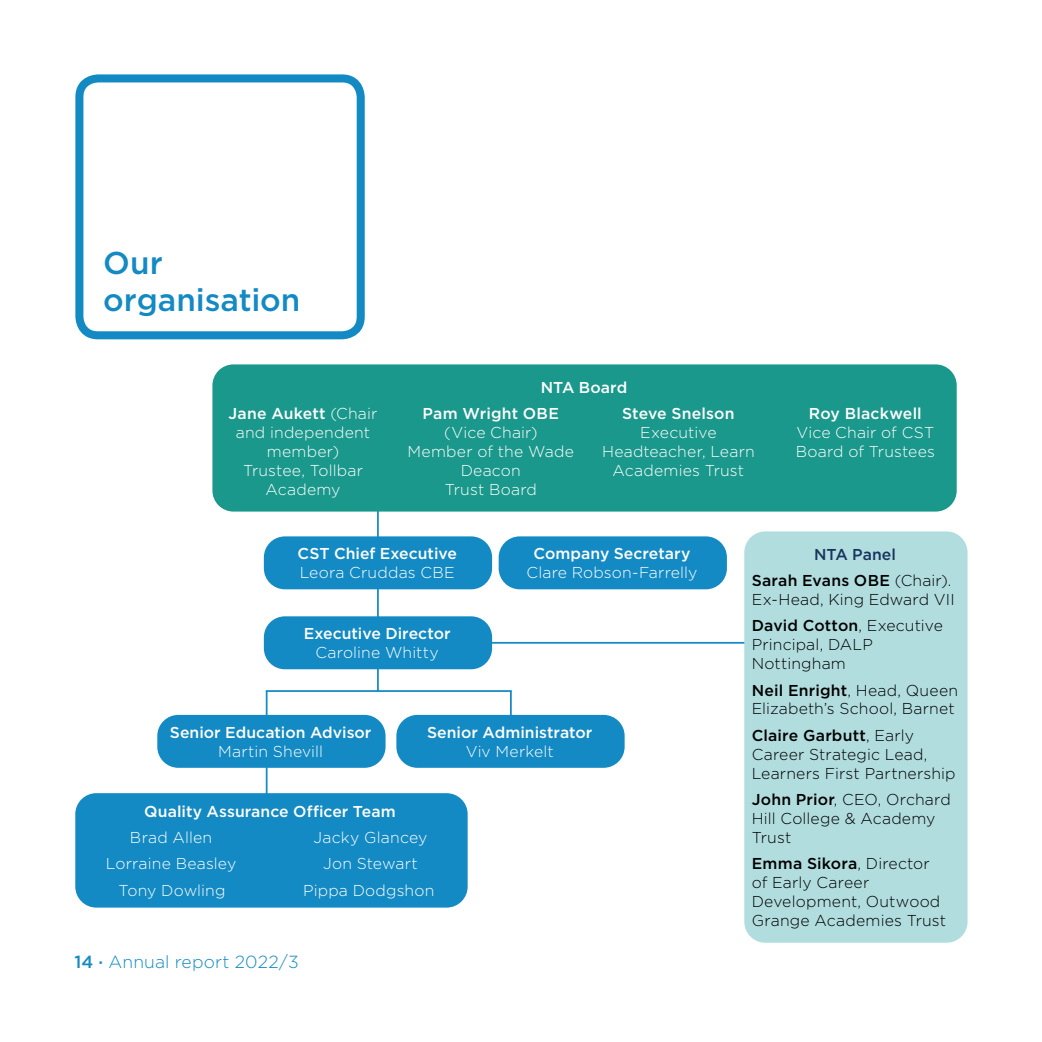
<style>
.page{position:relative;width:1042px;height:1042px;background:#fff}
.page>*{position:absolute;margin:0;border:0;box-sizing:border-box;transform-origin:0 0}
.t1{font:500 31.5px/37.8px "Gotham";color:#138ac3}
.t2{font:300 17.5px "Gotham";letter-spacing:.01em;color:#138ac3}
.t3{font:300 15.75px/18.9px "Gotham";letter-spacing:.01em;color:#fff;text-align:center}
.t4{font:300 15.75px/18.9px "Gotham";letter-spacing:.01em;color:#000}
.t5{font:500 15.75px "Gotham";letter-spacing:.005em;color:#fff}
.t6{font:500 15.75px/26.2px "Gotham";letter-spacing:.005em;color:#000;text-align:center}
.s1{font-weight:500}
.s2{color:#18355d}
.s3{font-weight:300}
</style>
<div class="page">
<hr style="left:510px;top:691px;width:2px;height:30px;background:#138ac3">
<hr style="left:266px;top:691px;width:1px;height:138px;background:#138ac3">
<hr style="left:468px;top:642px;width:294px;height:2px;background:#138ac3">
<hr style="left:377px;top:504px;width:2px;height:188px;background:#138ac3">
<div style="left:75px;top:74px;width:290px;height:265px;border:8px solid #138ac3;border-radius:19px"></div>
<div style="left:212px;top:364px;width:744px;height:147px;background:#1a988b;border-radius:21px"></div>
<div style="left:264px;top:536px;width:228px;height:53px;background:#138ac3;border-radius:21px"></div>
<div style="left:499px;top:536px;width:228px;height:53px;background:#138ac3;border-radius:21px"></div>
<div style="left:264px;top:616px;width:228px;height:53px;background:#138ac3;border-radius:21px"></div>
<div style="left:157px;top:715px;width:228px;height:53px;background:#138ac3;border-radius:21px"></div>
<div style="left:396px;top:715px;width:228px;height:53px;background:#138ac3;border-radius:21px"></div>
<div style="left:75px;top:793px;width:393px;height:114px;background:#138ac3;border-radius:21px"></div>
<div style="left:744px;top:531px;width:223px;height:412px;background:#b2dddf;border-radius:21px"></div>
<hr style="left:266px;top:690px;width:246px;height:2px;background:#138ac3">
<h1 class="t1" style="left:103px;top:243px;width:199px">Our organisation</h1>
<p class="t5" style="left:541px;top:378px;width:88px">NTA Board</p>
<p class="t3" style="left:229px;top:404px;width:150px"><span class="s1">Jane Aukett</span> (Chair and independent member)<br>Trustee, Tollbar<br>Academy</p>
<p class="t5" style="left:423px;top:404px;width:138px">Pam Wright OBE</p>
<p class="t3" style="left:407px;top:423px;width:168px">(Vice Chair)<br>Member of the Wade<br>Deacon<br>Trust Board</p>
<p class="t5" style="left:622px;top:404px;width:114px">Steve Snelson</p>
<p class="t3" style="left:602px;top:423px;width:154px">Executive<br>Headteacher, Learn<br>Academies Trust</p>
<p class="t5" style="left:809px;top:404px;width:114px">Roy Blackwell</p>
<p class="t3" style="left:796px;top:423px;width:141px;text-align:left">Vice Chair of CST<br>Board of Trustees</p>
<p class="t5" style="left:297px;top:544px;width:161px">CST Chief Executive</p>
<p class="t3" style="left:300px;top:563px;width:156px">Leora Cruddas CBE</p>
<p class="t5" style="left:304px;top:624px;width:148px">Executive Director</p>
<p class="t3" style="left:315px;top:643px;width:125px">Caroline Whitty</p>
<p class="t5" style="left:533px;top:544px;width:158px">Company Secretary</p>
<p class="t3" style="left:526px;top:563px;width:172px">Clare Robson-Farrelly</p>
<p class="t5" style="left:170px;top:723px;width:203px">Senior Education Advisor</p>
<p class="t3" style="left:218px;top:741px;width:106px">Martin Shevill</p>
<p class="t5" style="left:427px;top:723px;width:167px">Senior Administrator</p>
<p class="t3" style="left:466px;top:741px;width:90px">Viv Merkelt</p>
<p class="t5" style="left:144px;top:802px;width:253px">Quality Assurance Officer Team</p>
<p class="t3" style="left:106px;top:824px;width:132px;line-height:26.2px">Brad Allen<br>Lorraine Beasley<br>Tony Dowling</p>
<p class="t3" style="left:303px;top:824px;width:133px;line-height:26.2px">Jacky Glancey<br>Jon Stewart<br>Pippa Dodgshon</p>
<p class="t2" style="left:74px;top:952px;width:226px"><span class="s1">14 ·</span> Annual report 2022/3</p>
<p class="t6" style="left:752px;top:541px;width:201px"><span class="s2">NTA Panel<br></span>Sarah Evans OBE <span class="s3">(Chair).</span></p>
<p class="t4" style="left:752px;top:586px;width:204px;line-height:26.2px">Ex-Head, King Edward VII<br><span class="s1">David Cotton</span>, Executive</p>
<p class="t4" style="left:752px;top:635px;width:123px">Principal, DALP<br>Nottingham</p>
<p class="t4" style="left:752px;top:680px;width:208px"><span class="s1">Neil Enright</span>, Head, Queen<br>Elizabeth’s School, Barnet</p>
<p class="t4" style="left:752px;top:725px;width:205px"><span class="s1">Claire Garbutt</span>, Early<br>Career Strategic Lead,<br>Learners First Partnership</p>
<p class="t4" style="left:752px;top:790px;width:200px"><span class="s1">John Prior</span>, CEO, Orchard<br>Hill College &amp; Academy<br>Trust</p>
<p class="t4" style="left:752px;top:854px;width:196px"><span class="s1">Emma Sikora</span>, Director of Early Career<br>Development, Outwood<br>Grange Academies Trust</p>
</div>
